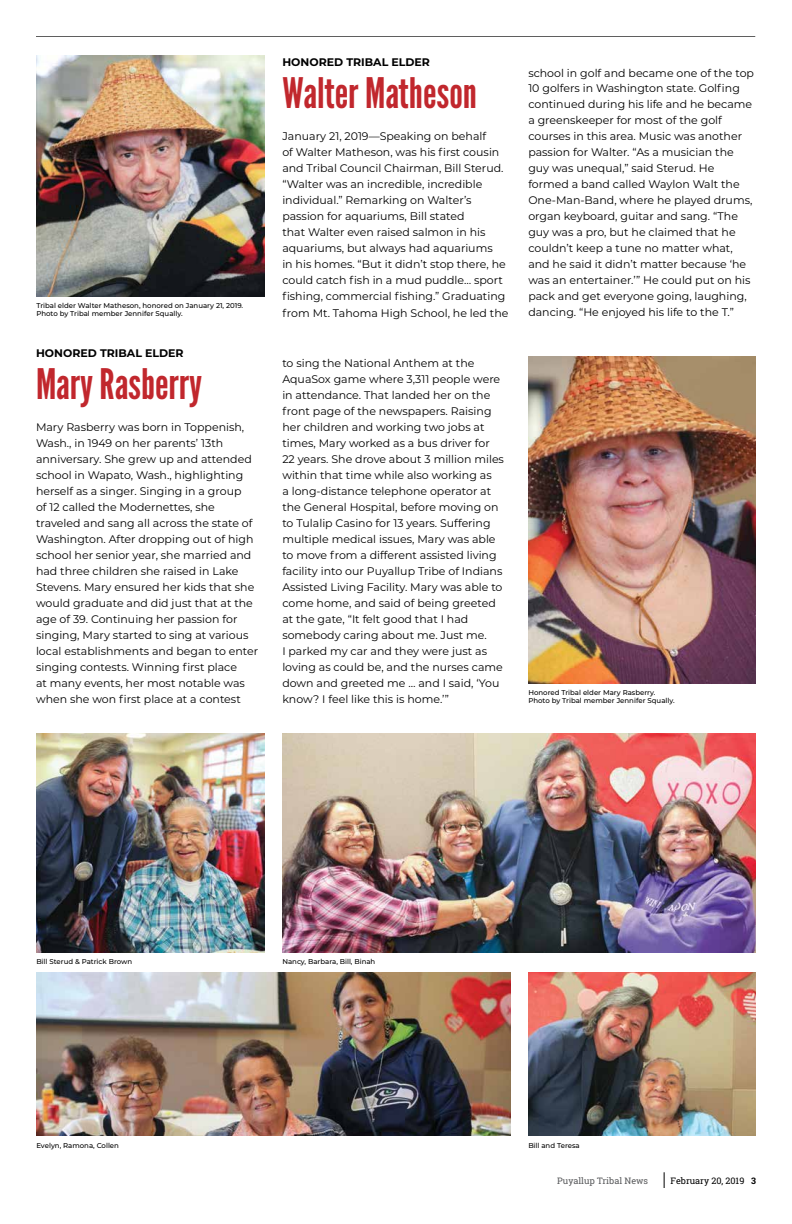
<style>
.page{position:relative;width:792px;height:1224px;background:#fff}
.page>*{position:absolute;margin:0;border:0;box-sizing:border-box;transform-origin:0 0}
.t1{font:42px "League Gothic";color:#c1272d}
.t2{font:11px/16px "Montserrat";color:#000}
.t3{font:700 11px "Montserrat";color:#000}
.t4{font:9px "Roboto Slab";color:#58595b}
.t5{font:9px "Roboto Slab";color:#000}
.t6{font:500 7px/8px "Montserrat";color:#000}
.s1{font-weight:700}
</style>
<div class="page">
<svg style="left:664px;top:1172px;width:1px;height:16px"></svg>
<hr style="left:36px;top:36px;width:719px;height:1px;background:#000">
<img style="left:36px;top:56px;width:228px;height:241px">
<img style="left:528px;top:356px;width:228px;height:327px">
<img style="left:36px;top:733px;width:228px;height:219px">
<img style="left:528px;top:972px;width:228px;height:164px">
<img style="left:36px;top:972px;width:474px;height:164px">
<img style="left:282px;top:733px;width:474px;height:219px">
<p class="t6" style="left:36px;top:302px;width:208px">Tribal elder Walter Matheson, honored on January 21, 2019.<br>Photo by Tribal member Jennifer Squally.</p>
<p class="t3" style="left:36px;top:345px;width:149px">HONORED TRIBAL ELDER</p>
<h1 class="t1" style="left:36px;top:359px;width:168px">Mary Rasberry</h1>
<p class="t2" style="left:36px;top:419px;width:224px">Mary Rasberry was born in Toppenish, Wash., in 1949 on her parents’ 13th anniversary. She grew up and attended school in Wapato, Wash., highlighting herself as a singer. Singing in a group<br>of 12 called the Modernettes, she traveled and sang all across the state of Washington. After dropping out of high school her senior year, she married and had three children she raised in Lake Stevens. Mary ensured her kids that she would graduate and did just that at the age of 39. Continuing her passion for singing, Mary started to sing at various local establishments and began to enter singing contests. Winning first place<br>at many events, her most notable was when she won first place at a contest</p>
<p class="t3" style="left:282px;top:55px;width:149px">HONORED TRIBAL ELDER</p>
<h1 class="t1" style="left:282px;top:68px;width:196px">Walter Matheson</h1>
<p class="t2" style="left:282px;top:128px;width:228px">January 21, 2019—Speaking on behalf<br>of Walter Matheson, was his first cousin and Tribal Council Chairman, Bill Sterud. “Walter was an incredible, incredible individual.” Remarking on Walter’s passion for aquariums, Bill stated<br>that Walter even raised salmon in his aquariums, but always had aquariums<br>in his homes. “But it didn’t stop there, he could catch fish in a mud puddle… sport fishing, commercial fishing.” Graduating from Mt. Tahoma High School, he led the</p>
<p class="t2" style="left:282px;top:355px;width:223px">to sing the National Anthem at the AquaSox game where 3,311 people were in attendance. That landed her on the front page of the newspapers. Raising her children and working two jobs at times, Mary worked as a bus driver for 22 years. She drove about 3 million miles within that time while also working as<br>a long-distance telephone operator at the General Hospital, before moving on to Tulalip Casino for 13 years. Suffering multiple medical issues, Mary was able to move from a different assisted living facility into our Puyallup Tribe of Indians Assisted Living Facility. Mary was able to come home, and said of being greeted at the gate, “It felt good that I had somebody caring about me. Just me.<br>I parked my car and they were just as loving as could be, and the nurses came down and greeted me … and I said, ‘You know? I feel like this is home.’”</p>
<p class="t2" style="left:528px;top:64px;width:227px">school in golf and became one of the top 10 golfers in Washington state. Golfing continued during his life and he became a greenskeeper for most of the golf courses in this area. Music was another passion for Walter. “As a musician the guy was unequal,” said Sterud. He formed a band called Waylon Walt the One-Man-Band, where he played drums, organ keyboard, guitar and sang. “The guy was a pro, but he claimed that he couldn’t keep a tune no matter what, and he said it didn’t matter because ‘he was an entertainer.’” He could put on his pack and get everyone going, laughing, dancing. “He enjoyed his life to the T.”</p>
<p class="t6" style="left:528px;top:688px;width:148px">Honored Tribal elder Mary Rasberry.<br>Photo by Tribal member Jennifer Squally.</p>
<p class="t6" style="left:36px;top:957px;width:97px">Bill Sterud &amp; Patrick Brown</p>
<p class="t6" style="left:282px;top:957px;width:95px">Nancy, Barbara, Bill, Binah</p>
<p class="t6" style="left:36px;top:1141px;width:84px">Evelyn, Ramona, Collen</p>
<p class="t6" style="left:528px;top:1141px;width:53px">Bill and Teresa</p>
<p class="t4" style="left:557px;top:1175px;width:92px">Puyallup Tribal News</p>
<p class="t5" style="left:671px;top:1175px;width:87px">February 20, 2019 <span class="s1">3</span></p>
</div>
